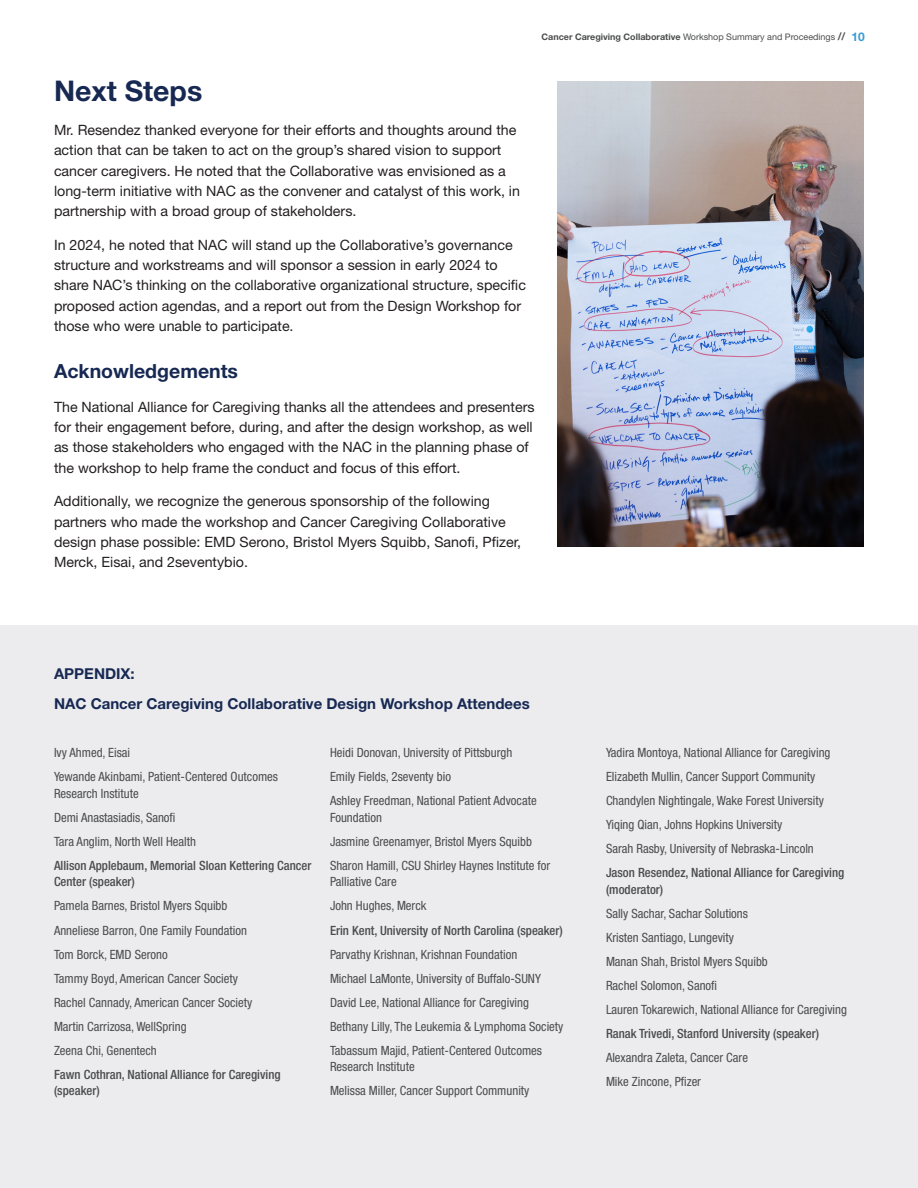
<style>
.page{position:relative;width:918px;height:1188px;background:#fff}
.page>*{position:absolute;margin:0;border:0;box-sizing:border-box;transform-origin:0 0}
.Headline_level_1{font:700 28.5px "Helvetica Neue LT Std";color:#172953}
.Subhead_level_1{font:700 19.5px "Helvetica Neue LT Std";color:#172953}
.Subhead_Level_2{font:700 15px "Helvetica Neue LT Std";color:#172953}
.Body_Copy_Main{font:14.25px/20.2px "Helvetica Neue LT Std";color:#231f20}
.Side_bar_copy_gray{font:condensed 12.75px/16.5px "Helvetica Neue LT Std";color:#4b4c4d}
.Side_bar_copy_gray-2{font:500 condensed 12.75px/16.5px "Helvetica Neue LT Std";color:#4b4c4d}
.t1{font:700 9px "Helvetica Neue LT Std";color:#4b4c4d}
.s1{font-weight:400}
.s2{font-size:10.5px}
.s3{font-size:12px;color:#359bd6}
</style>
<div class="page">
<div style="left:0;top:625px;width:918px;height:563px;background:#ececee"></div>
<img style="left:557px;top:81px;width:307px;height:465px">
<p class="t1" style="left:542px;top:31px;width:325px">Cancer Caregiving Collaborative <span class="s1">Workshop Summary and Proceedings</span> <span class="s2">//</span> <span class="s3">10</span></p>
<p class="Headline_level_1" style="left:54px;top:74px;width:150px">Next Steps</p>
<p class="Body_Copy_Main" style="left:54px;top:120px;width:468px">Mr. Resendez thanked everyone for their efforts and thoughts around the action that can be taken to act on the group’s shared vision to support cancer caregivers. He noted that the Collaborative was envisioned as a long-term initiative with NAC as the convener and catalyst of this work, in partnership with a broad group of stakeholders.</p>
<p class="Body_Copy_Main" style="left:54px;top:234px;width:474px">In 2024, he noted that NAC will stand up the Collaborative’s governance structure and workstreams and will sponsor a session in early 2024 to share NAC’s thinking on the collaborative organizational structure, specific proposed action agendas, and a report out from the Design Workshop for those who were unable to participate.</p>
<p class="Subhead_level_1" style="left:54px;top:359px;width:186px">Acknowledgements</p>
<p class="Body_Copy_Main" style="left:54px;top:396px;width:482px">The National Alliance for Caregiving thanks all the attendees and presenters for their engagement before, during, and after the design workshop, as well as those stakeholders who engaged with the NAC in the planning phase of the workshop to help frame the conduct and focus of this effort.</p>
<p class="Body_Copy_Main" style="left:54px;top:491px;width:469px">Additionally, we recognize the generous sponsorship of the following partners who made the workshop and Cancer Caregiving Collaborative design phase possible: EMD Serono, Bristol Myers Squibb, Sanofi, Pfizer, Merck, Eisai, and 2seventybio.</p>
<p class="Subhead_Level_2" style="left:54px;top:665px;width:82px">APPENDIX:</p>
<p class="Subhead_Level_2" style="left:54px;top:695px;width:477px">NAC Cancer Caregiving Collaborative Design Workshop Attendees</p>
<p class="Side_bar_copy_gray" style="left:54px;top:744px;width:78px">Ivy Ahmed, Eisai</p>
<p class="Side_bar_copy_gray" style="left:54px;top:768px;width:226px">Yewande Akinbami, Patient-Centered Outcomes<br>Research Institute</p>
<p class="Side_bar_copy_gray" style="left:54px;top:809px;width:123px">Demi Anastasiadis, Sanofi</p>
<p class="Side_bar_copy_gray" style="left:54px;top:833px;width:144px">Tara Anglim, North Well Health</p>
<p class="Side_bar_copy_gray-2" style="left:54px;top:857px;width:259px">Allison Applebaum, Memorial Sloan Kettering Cancer<br>Center (speaker)</p>
<p class="Side_bar_copy_gray" style="left:54px;top:898px;width:175px">Pamela Barnes, Bristol Myers Squibb</p>
<p class="Side_bar_copy_gray" style="left:54px;top:922px;width:195px">Anneliese Barron, One Family Foundation</p>
<p class="Side_bar_copy_gray" style="left:54px;top:946px;width:115px">Tom Borck, EMD Serono</p>
<p class="Side_bar_copy_gray" style="left:54px;top:970px;width:185px">Tammy Boyd, American Cancer Society</p>
<p class="Side_bar_copy_gray" style="left:54px;top:994px;width:200px">Rachel Cannady, American Cancer Society</p>
<p class="Side_bar_copy_gray" style="left:54px;top:1018px;width:134px">Martin Carrizosa, WellSpring</p>
<p class="Side_bar_copy_gray" style="left:54px;top:1042px;width:104px">Zeena Chi, Genentech</p>
<p class="Side_bar_copy_gray-2" style="left:54px;top:1066px;width:228px">Fawn Cothran, National Alliance for Caregiving (speaker)</p>
<p class="Side_bar_copy_gray" style="left:330px;top:744px;width:184px">Heidi Donovan, University of Pittsburgh</p>
<p class="Side_bar_copy_gray" style="left:330px;top:768px;width:122px">Emily Fields, 2seventy bio</p>
<p class="Side_bar_copy_gray" style="left:330px;top:792px;width:208px">Ashley Freedman, National Patient Advocate<br>Foundation</p>
<p class="Side_bar_copy_gray" style="left:330px;top:833px;width:203px">Jasmine Greenamyer, Bristol Myers Squibb</p>
<p class="Side_bar_copy_gray" style="left:330px;top:857px;width:222px">Sharon Hamill, CSU Shirley Haynes Institute for<br>Palliative Care</p>
<p class="Side_bar_copy_gray" style="left:330px;top:898px;width:98px">John Hughes, Merck</p>
<p class="Side_bar_copy_gray-2" style="left:330px;top:922px;width:234px">Erin Kent, University of North Carolina (speaker)</p>
<p class="Side_bar_copy_gray" style="left:330px;top:946px;width:189px">Parvathy Krishnan, Krishnan Foundation</p>
<p class="Side_bar_copy_gray" style="left:330px;top:970px;width:212px">Michael LaMonte, University of Buffalo-SUNY</p>
<p class="Side_bar_copy_gray" style="left:330px;top:994px;width:200px">David Lee, National Alliance for Caregiving</p>
<p class="Side_bar_copy_gray" style="left:330px;top:1018px;width:235px">Bethany Lilly, The Leukemia &amp; Lymphoma Society</p>
<p class="Side_bar_copy_gray" style="left:330px;top:1042px;width:214px">Tabassum Majid, Patient-Centered Outcomes<br>Research Institute</p>
<p class="Side_bar_copy_gray" style="left:330px;top:1083px;width:201px">Melissa Miller, Cancer Support Community</p>
<p class="Side_bar_copy_gray" style="left:606px;top:744px;width:226px">Yadira Montoya, National Alliance for Caregiving</p>
<p class="Side_bar_copy_gray" style="left:606px;top:768px;width:211px">Elizabeth Mullin, Cancer Support Community</p>
<p class="Side_bar_copy_gray" style="left:606px;top:792px;width:219px">Chandylen Nightingale, Wake Forest University</p>
<p class="Side_bar_copy_gray" style="left:606px;top:817px;width:178px">Yiqing Qian, Johns Hopkins University</p>
<p class="Side_bar_copy_gray" style="left:606px;top:841px;width:209px">Sarah Rasby, University of Nebraska-Lincoln</p>
<p class="Side_bar_copy_gray-2" style="left:606px;top:865px;width:240px">Jason Resendez, National Alliance for Caregiving (moderator)</p>
<p class="Side_bar_copy_gray" style="left:606px;top:905px;width:144px">Sally Sachar, Sachar Solutions</p>
<p class="Side_bar_copy_gray" style="left:606px;top:929px;width:129px">Kristen Santiago, Lungevity</p>
<p class="Side_bar_copy_gray" style="left:606px;top:953px;width:163px">Manan Shah, Bristol Myers Squibb</p>
<p class="Side_bar_copy_gray" style="left:606px;top:977px;width:113px">Rachel Solomon, Sanofi</p>
<p class="Side_bar_copy_gray" style="left:606px;top:1001px;width:243px">Lauren Tokarewich, National Alliance for Caregiving</p>
<p class="Side_bar_copy_gray-2" style="left:606px;top:1025px;width:214px">Ranak Trivedi, Stanford University (speaker)</p>
<p class="Side_bar_copy_gray" style="left:606px;top:1050px;width:144px">Alexandra Zaleta, Cancer Care</p>
<p class="Side_bar_copy_gray" style="left:606px;top:1074px;width:97px">Mike Zincone, Pfizer</p>
</div>
